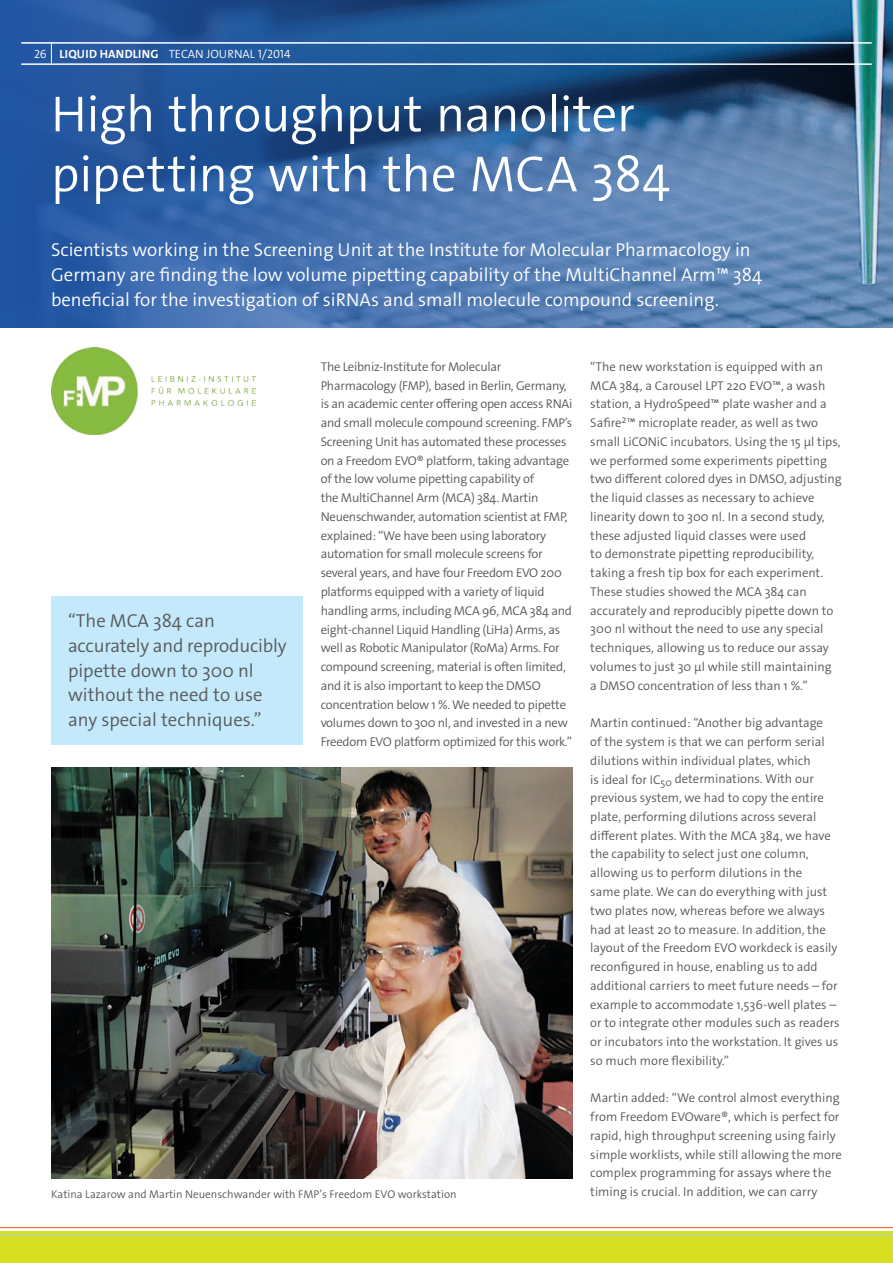
<style>
.page{position:relative;width:893px;height:1263px;background:#fff}
.page>*{position:absolute;margin:0;border:0;box-sizing:border-box;transform-origin:0 0}
.t1{font:300 51px/60px "The Sans Os F";letter-spacing:-.005em;color:#fff}
.t2{font:300 18.75px/24.8px "The Sans Os F";color:#fff}
.t3{font:300 18.75px/24.8px "The Sans Os F";color:#57585a}
.t4{font:300 12.75px/18.8px "The Sans Os F";color:#57585a}
.t5{font:300 12.75px/18.8px "The Sans Os F";letter-spacing:-.02em;color:#57585a}
.t6{font:300 12px "The Sans Os F";color:#fff}
.t7{font:300 11.25px "The Sans Os F";color:#57585a}
.s1{font-weight:700}
</style>
<div class="page">
<svg style="left:0;top:0;width:893px;height:327px;background:#3968a1"></svg>
<div style="left:0;top:1231px;width:893px;height:32px;background:#d6df21"></div>
<hr style="left:0;top:1227px;width:893px;height:1px;background:#f04d22">
<hr style="left:0;top:1235px;width:893px;height:1px;background:#aed3e0">
<svg style="left:51px;top:44px;width:1px;height:19px"></svg>
<hr style="left:21px;top:42px;width:851px;height:2px;background:#fff">
<hr style="left:21px;top:63px;width:851px;height:2px;background:#fff">
<img style="left:51px;top:767px;width:521px;height:412px">
<img style="left:51px;top:348px;width:204px;height:86px">
<div style="left:51px;top:596px;width:252px;height:149px;background:#c3e9fa"></div>
<p class="t6" style="left:34px;top:46px;width:258px">26 <span class="s1">LIQUID HAN DLING</span> TECAN JOURNAL 1/2014</p>
<h1 class="t1" style="left:51px;top:84px;width:620px">High throughput nanoliter pipetting with the MCA 384</h1>
<p class="t2" style="left:51px;top:238px;width:713px">Scientists working in the Screening Unit at the Institute for Molecular Pharmacology in<br>Germany are finding the low volume pipetting capability of the MultiChannel Arm™ 384 beneficial for the investigation of siRNAs and small molecule compound screening.</p>
<h2 class="t3" style="left:68px;top:609px;width:220px">“The MCA 384 can accurately and reproducibly pipette down to 300 nl without the need to use any special techniques.”</h2>
<p class="t5" style="left:321px;top:357px;width:253px">The Leibniz-Institute for Molecular Pharmacology (FMP), based in Berlin, Germany, is an academic center offering open access RNAi and small molecule compound screening. FMP’s Screening Unit has automated these processes on a Freedom EVO® platform, taking advantage of the low volume pipetting capability of<br>the MultiChannel Arm (MCA) 384. Martin Neuenschwander, automation scientist at FMP, explained: “We have been using laboratory automation for small molecule screens for several years, and have four Freedom EVO 200 platforms equipped with a variety of liquid handling arms, including MCA 96, MCA 384 and eight-channel Liquid Handling (LiHa) Arms, as well as Robotic Manipulator (RoMa) Arms. For compound screening, material is often limited, and it is also important to keep the DMSO concentration below 1 %. We needed to pipette volumes down to 300 nl, and invested in a new Freedom EVO platform optimized for this work.”</p>
<p class="t7" style="left:51px;top:1187px;width:407px">Katina Lazarow and Martin Neuenschwander with FMP’s Freedom EVO workstation</p>
<p class="t4" style="left:590px;top:357px;width:253px">“The new workstation is equipped with an MCA 384, a Carousel LPT 220 EVO™, a wash station, a HydroSpeed™ plate washer and a Safire<sup>2</sup>™ microplate reader, as well as two small LiCONiC incubators. Using the 15 µl tips, we performed some experiments pipetting two different colored dyes in DMSO, adjusting the liquid classes as necessary to achieve linearity down to 300 nl. In a second study, these adjusted liquid classes were used<br>to demonstrate pipetting reproducibility, taking a fresh tip box for each experiment.<br>These studies showed the MCA 384 can accurately and reproducibly pipette down to 300 nl without the need to use any special techniques, allowing us to reduce our assay volumes to just 30 µl while still maintaining<br>a DMSO concentration of less than 1 %.”</p>
<p class="t4" style="left:590px;top:714px;width:251px">Martin continued: “Another big advantage<br>of the system is that we can perform serial dilutions within individual plates, which<br>is ideal for IC<sub>50</sub> determinations. With our previous system, we had to copy the entire plate, performing dilutions across several different plates. With the MCA 384, we have the capability to select just one column, allowing us to perform dilutions in the<br>same plate. We can do everything with just two plates now, whereas before we always had at least 20 to measure. In addition, the layout of the Freedom EVO workdeck is easily reconfigured in house, enabling us to add additional carriers to meet future needs – for example to accommodate 1,536-well plates – or to integrate other modules such as readers or incubators into the workstation. It gives us so much more flexibility.”</p>
<p class="t4" style="left:590px;top:1089px;width:253px">Martin added: “We control almost everything from Freedom EVOware®, which is perfect for rapid, high throughput screening using fairly simple worklists, while still allowing the more complex programming for assays where the timing is crucial. In addition, we can carry</p>
</div>
